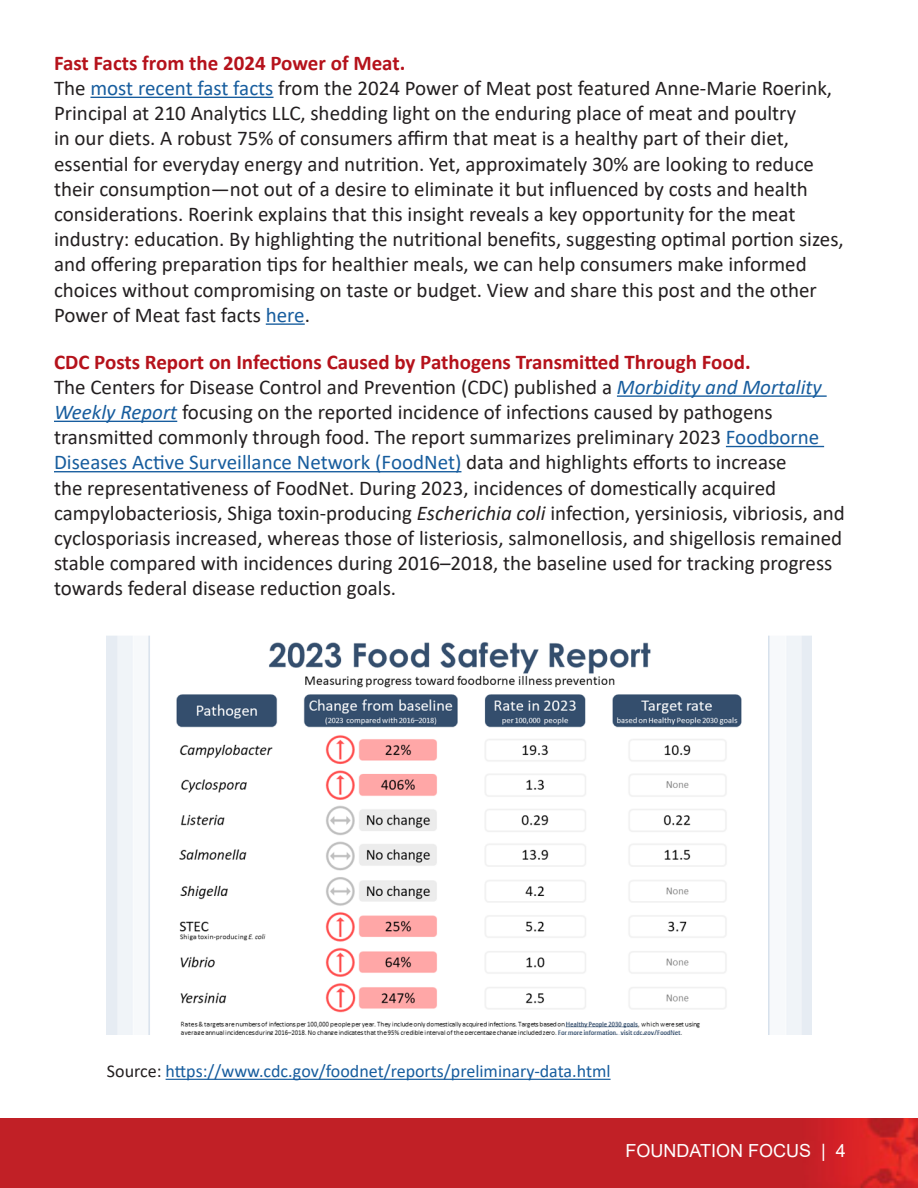
<style>
.page{position:relative;width:918px;height:1188px;background:#fff}
.page>*{position:absolute;margin:0;border:0;box-sizing:border-box;transform-origin:0 0}
.t1{font:21px/25.2px "Calibri";color:#231f20}
.t2{font:700 21px "Calibri";color:#b5121b}
.t3{font:18px "Calibri";color:#175d9e}
.t4{font:18px "Arial";color:#fff}
.s1{color:#175d9e}
.s2{font-style:italic;color:#175d9e}
.s3{font-style:italic}
.s4{color:#231f20}
</style>
<div class="page">
<hr style="left:90px;top:97px;width:184px;height:1px;background:#175d9e">
<hr style="left:266px;top:323px;width:39px;height:2px;background:#175d9e">
<hr style="left:617px;top:395px;width:210px;height:2px;background:#175d9e">
<hr style="left:54px;top:421px;width:123px;height:1px;background:#175d9e">
<hr style="left:726px;top:446px;width:98px;height:1px;background:#175d9e">
<hr style="left:54px;top:471px;width:407px;height:1px;background:#175d9e">
<img style="left:107px;top:635px;width:704px;height:399px">
<img style="left:0;top:1119px;width:918px;height:69px">
<hr style="left:166px;top:1079px;width:445px;height:1px;background:#175d9e">
<p class="t2" style="left:54px;top:48px;width:353px">Fast Facts from the 2024 Power of Meat.</p>
<p class="t1" style="left:54px;top:75px;width:791px">The <span class="s1">most recent fast facts</span> from the 2024 Power of Meat post featured Anne-Marie Roerink, Principal at 210 Analytics LLC, shedding light on the enduring place of meat and poultry<br>in our diets. A robust 75% of consumers affirm that meat is a healthy part of their diet, essential for everyday energy and nutrition. Yet, approximately 30% are looking to reduce their consumption—not out of a desire to eliminate it but influenced by costs and health considerations. Roerink explains that this insight reveals a key opportunity for the meat industry: education. By highlighting the nutritional benefits, suggesting optimal portion sizes, and offering preparation tips for healthier meals, we can help consumers make informed choices without compromising on taste or budget. View and share this post and the other Power of Meat fast facts <span class="s1">here</span>.</p>
<p class="t2" style="left:54px;top:347px;width:698px">CDC Posts Report on Infections Caused by Pathogens Transmitted Through Food.</p>
<p class="t1" style="left:54px;top:374px;width:792px">The Centers for Disease Control and Prevention (CDC) published a <span class="s2">Morbidity and Mortality Weekly Report</span> focusing on the reported incidence of infections caused by pathogens transmitted commonly through food. The report summarizes preliminary 2023 <span class="s1">Foodborne Diseases Active Surveillance Network (FoodNet)</span> data and highlights efforts to increase<br>the representativeness of FoodNet. During 2023, incidences of domestically acquired campylobacteriosis, Shiga toxin-producing <span class="s3">Escherichia coli</span> infection, yersiniosis, vibriosis, and cyclosporiasis increased, whereas those of listeriosis, salmonellosis, and shigellosis remained stable compared with incidences during 2016–2018, the baseline used for tracking progress towards federal disease reduction goals.</p>
<p class="t3" style="left:107px;top:1059px;width:505px"><span class="s4">Source:</span> https://www.cdc.gov/foodnet/reports/preliminary-data.html</p>
<p class="t4" style="left:625px;top:1139px;width:222px">FOUNDATION FOCUS | 4</p>
</div>
